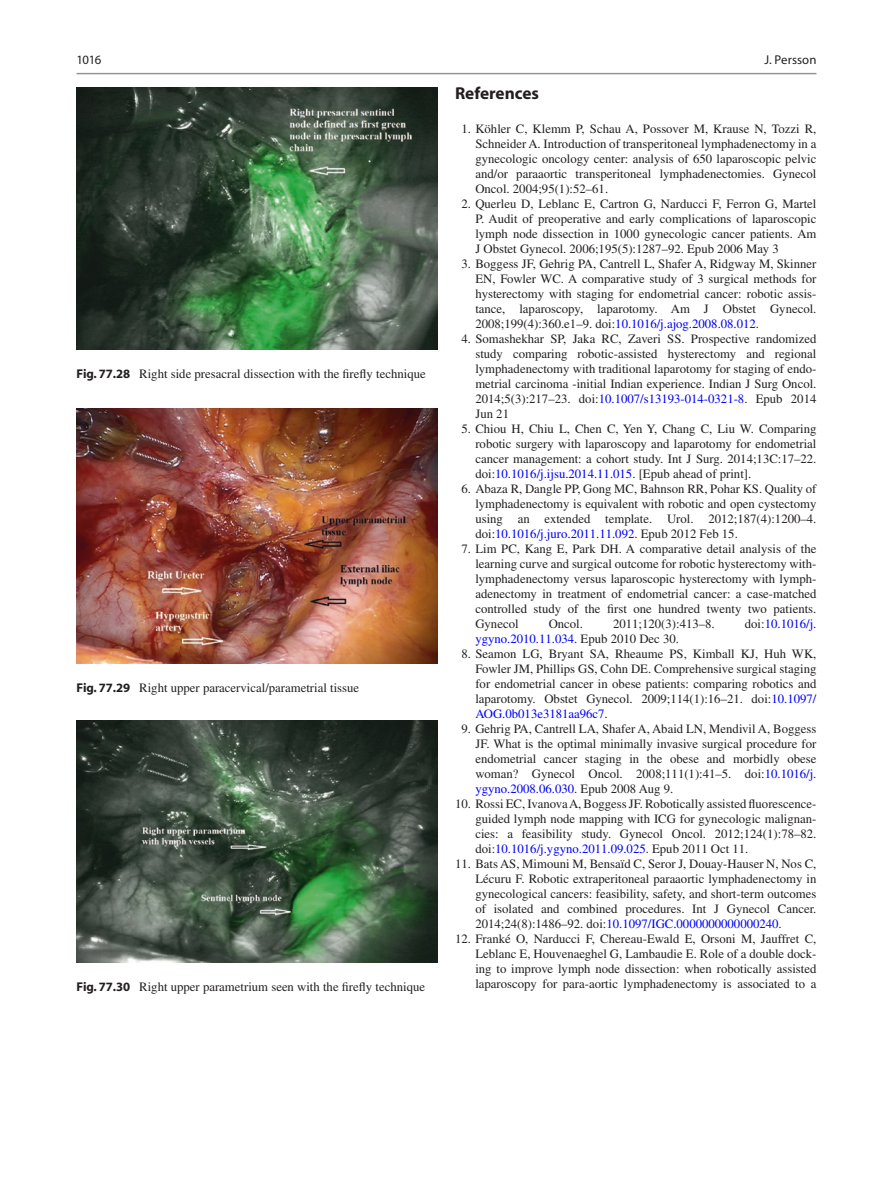
<style>
.page{position:relative;width:893px;height:1187px;background:#fff}
.page>*{position:absolute;margin:0;border:0;box-sizing:border-box;transform-origin:0 0}
.t1{font:700 17.25px "Hsykhm Myriad";color:#231f20}
.t2{font:12.75px/15px "Nkfcjd Times";color:#231f20;text-align:justify}
.t3{font:12.75px "Nkfcjd Times";color:#0000fa}
.t4{font:12.75px "Tlsxht Myriad";letter-spacing:.01em;color:#231f20}
.t5{font:12.75px "Qgwckv Myriad";color:#231f20}
.s1{font-family:"Hsykhm Myriad";font-weight:700}
.s2{color:#0000fa}
.s3{color:#231f20}
</style>
<div class="page">
<img style="left:77px;top:408px;width:361px;height:255px">
<img style="left:77px;top:720px;width:361px;height:242px">
<img style="left:77px;top:88px;width:361px;height:262px">
<hr style="left:77px;top:73px;width:739px;height:1px;background:#939598">
<p class="t5" style="left:77px;top:54px;width:26px">1016</p>
<p class="t2" style="left:77px;top:366px;width:351px"><span class="s1">Fig. 77.28</span> Right side presacral dissection with the firefly technique</p>
<p class="t2" style="left:77px;top:680px;width:284px"><span class="s1">Fig. 77.29</span> Right upper paracervical/parametrial tissue</p>
<p class="t2" style="left:77px;top:979px;width:350px"><span class="s1">Fig. 77.30</span> Right upper parametrium seen with the firefly technique</p>
<p class="t4" style="left:764px;top:54px;width:53px">J. Persson</p>
<h1 class="t1" style="left:455px;top:85px;width:86px">References</h1>
<p class="t2" style="left:475px;top:121px;width:343px;text-indent:-14px">1. Köhler C, Klemm P, Schau A, Possover M, Krause N, Tozzi R, Schneider A. Introduction of transperitoneal lymphadenectomy in a gynecologic oncology center: analysis of 650 laparoscopic pelvic and/or paraaortic transperitoneal lymphadenectomies. Gynecol Oncol. 2004;95(1):52–61.</p>
<p class="t2" style="left:475px;top:196px;width:343px;text-indent:-14px">2. Querleu D, Leblanc E, Cartron G, Narducci F, Ferron G, Martel P. Audit of preoperative and early complications of laparoscopic lymph node dissection in 1000 gynecologic cancer patients. Am J Obstet Gynecol. 2006;195(5):1287–92. Epub 2006 May 3</p>
<p class="t2" style="left:475px;top:256px;width:343px;text-indent:-14px">3. Boggess JF, Gehrig PA, Cantrell L, Shafer A, Ridgway M, Skinner EN, Fowler WC. A comparative study of 3 surgical methods for hysterectomy with staging for endometrial cancer: robotic assis&shy;tance, laparoscopy, laparotomy. Am J Obstet Gynecol.<br>2008;199(4):360.e1–9. doi:<span class="s2">10.1016/j.ajog.2008.08.012</span>.</p>
<p class="t2" style="left:475px;top:331px;width:343px;text-indent:-14px">4. Somashekhar SP, Jaka RC, Zaveri SS. Prospective randomized study comparing robotic-assisted hysterectomy and regional lymphadenectomy with traditional laparotomy for staging of endo&shy;metrial carcinoma -initial Indian experience. Indian J Surg Oncol.<br>2014;5(3):217–23. doi:<span class="s2">10.1007/s13193-014-0321-8</span>. Epub 2014<br>Jun 21</p>
<p class="t2" style="left:475px;top:421px;width:343px;text-indent:-14px">5. Chiou H, Chiu L, Chen C, Yen Y, Chang C, Liu W. Comparing robotic surgery with laparoscopy and laparotomy for endometrial cancer management: a cohort study. Int J Surg. 2014;13C:17–22. doi:<span class="s2">10.1016/j.ijsu.2014.11.015</span>. [Epub ahead of print].</p>
<p class="t2" style="left:475px;top:481px;width:343px;text-indent:-14px">6. Abaza R, Dangle PP, Gong MC, Bahnson RR, Pohar KS. Quality of lymphadenectomy is equivalent with robotic and open cystectomy using an extended template. Urol. 2012;187(4):1200–4. doi:<span class="s2">10.1016/j.juro.2011.11.092</span>. Epub 2012 Feb 15.</p>
<p class="t2" style="left:475px;top:541px;width:343px;text-indent:-14px">7. Lim PC, Kang E, Park DH. A comparative detail analysis of the learning curve and surgical outcome for robotic hysterectomy with&shy;lymphadenectomy versus laparoscopic hysterectomy with lymph&shy;adenectomy in treatment of endometrial cancer: a case-matched controlled study of the first one hundred twenty two patients.<br>Gynecol</p>
<p class="t2" style="left:549px;top:616px;width:36px">Oncol.</p>
<p class="t2" style="left:613px;top:616px;width:103px">2011;120(3):413–8.</p>
<p class="t3" style="left:745px;top:616px;width:73px"><span class="s3">doi:</span>10.1016/j.</p>
<p class="t3" style="left:475px;top:631px;width:205px">ygyno.2010.11.034<span class="s3">. Epub 2010 Dec 30.</span></p>
<p class="t2" style="left:475px;top:646px;width:343px;text-indent:-14px">8. Seamon LG, Bryant SA, Rheaume PS, Kimball KJ, Huh WK, Fowler JM, Phillips GS, Cohn DE. Comprehensive surgical staging for endometrial cancer in obese patients: comparing robotics and laparotomy. Obstet Gynecol. 2009;114(1):16–21. doi:<span class="s2">10.1097/ AOG.0b013e3181aa96c7</span>.</p>
<p class="t2" style="left:475px;top:721px;width:343px;text-indent:-14px">9. Gehrig PA, Cantrell LA, Shafer A, Abaid LN, Mendivil A, Boggess JF. What is the optimal minimally invasive surgical procedure for endometrial cancer staging in the obese and morbidly obese woman? Gynecol Oncol. 2008;111(1):41–5. doi:<span class="s2">10.1016/j. ygyno.2008.06.030</span>. Epub 2008 Aug 9.</p>
<p class="t2" style="left:475px;top:796px;width:343px;text-indent:-20px">10. Rossi EC, Ivanova A, Boggess JF. Robotically assisted fluorescence&shy;guided lymph node mapping with ICG for gynecologic malignan&shy;cies: a feasibility study. Gynecol Oncol. 2012;124(1):78–82. doi:<span class="s2">10.1016/j.ygyno.2011.09.025</span>. Epub 2011 Oct 11.</p>
<p class="t2" style="left:475px;top:856px;width:343px;text-indent:-20px">11. Bats AS, Mimouni M, Bensaïd C, Seror J, Douay-Hauser N, Nos C, Lécuru F. Robotic extraperitoneal paraaortic lymphadenectomy in gynecological cancers: feasibility, safety, and short-term outcomes of isolated and combined procedures. Int J Gynecol Cancer.<br>2014;24(8):1486–92. doi:<span class="s2">10.1097/IGC.0000000000000240</span>.</p>
<p class="t2" style="left:475px;top:931px;width:343px;text-indent:-20px">12. Franké O, Narducci F, Chereau-Ewald E, Orsoni M, Jauffret C, Leblanc E, Houvenaeghel G, Lambaudie E. Role of a double dock&shy;ing to improve lymph node dissection: when robotically assisted laparoscopy for para-aortic lymphadenectomy is associated to a</p>
</div>
